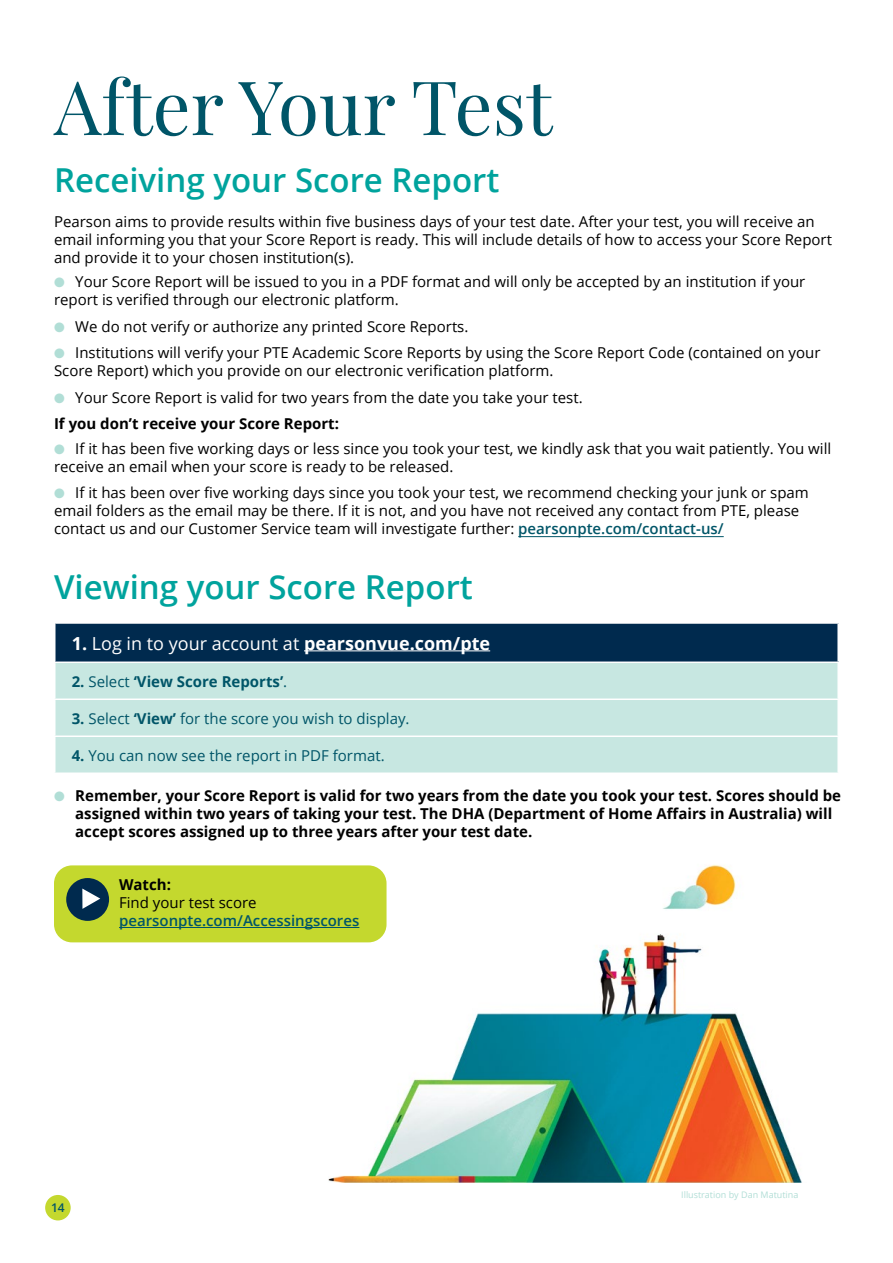
<style>
.page{position:relative;width:893px;height:1263px;background:#fff}
.page>*{position:absolute;margin:0;border:0;box-sizing:border-box;transform-origin:0 0}
.t1{font:75px "Playfair Display";color:#005568}
.t2{font:600 33px "Open Sans";color:#00a39d}
.t3{font:700 18px "Open Sans";color:#fff}
.t4{font:15px/18px "Open Sans";color:#000}
.t5{font:700 15px/18px "Open Sans";color:#000}
.t6{font:15px "Open Sans";color:#005568}
.t7{font:600 15px "Open Sans";color:#005568}
.t8{font:700 15px "Open Sans";color:#005568}
.t9{font:600 12px "Open Sans";color:#005568}
.t10{font:9px "Open Sans";color:#b1ded6}
.s1{color:#b1ded6}
.s2{font-weight:700}
.s3{font-weight:600;color:#005568}
.s4{font-weight:400}
</style>
<div class="page">
<div style="left:45px;top:1195px;width:26px;height:25px;background:#c4d82e;border-radius:50%"></div>
<img style="left:305px;top:865px;width:497px;height:317px">
<hr style="left:518px;top:536px;width:206px;height:1px;background:#005568">
<div style="left:55px;top:623px;width:783px;height:39px;background:#002a4e"></div>
<div style="left:56px;top:663px;width:781px;height:109px;background:#c7e7e1"></div>
<hr style="left:54px;top:622px;width:785px;height:2px;background:#fff">
<hr style="left:54px;top:624px;width:2px;height:37px;background:#fff">
<hr style="left:837px;top:624px;width:2px;height:37px;background:#fff">
<hr style="left:54px;top:661px;width:785px;height:2px;background:#fff">
<hr style="left:54px;top:698px;width:785px;height:2px;background:#fff">
<hr style="left:54px;top:735px;width:785px;height:2px;background:#fff">
<hr style="left:304px;top:650px;width:186px;height:1px;background:#fff">
<div style="left:54px;top:865px;width:333px;height:77px;background:#c4d82e;border-radius:18px"></div>
<hr style="left:119px;top:927px;width:240px;height:1px;background:#005568">
<div style="left:66px;top:878px;width:43px;height:43px;background:#002a4e;border-radius:50%"></div>
<svg style="left:82px;top:888px;width:18px;height:21px"></svg>
<h1 class="t1" style="left:54px;top:60px;width:500px">After Your Test</h1>
<h2 class="t2" style="left:54px;top:157px;width:447px">Receiving your Score Report</h2>
<p class="t4" style="left:54px;top:212px;width:779px">Pearson aims to provide results within five business days of your test date. After your test, you will receive an email informing you that your Score Report is ready. This will include details of how to access your Score Report and provide it to your chosen institution(s).</p>
<p class="t4" style="left:54px;top:272px;width:753px"><span class="s1">●</span> Your Score Report will be issued to you in a PDF format and will only be accepted by an institution if your report is verified through our electronic platform.</p>
<p class="t4" style="left:54px;top:317px;width:416px"><span class="s1">●</span> We do not verify or authorize any printed Score Reports.</p>
<p class="t4" style="left:54px;top:343px;width:768px"><span class="s1">●</span> Institutions will verify your PTE Academic Score Reports by using the Score Report Code (contained on your<br>Score Report) which you provide on our electronic verification platform.</p>
<p class="t4" style="left:54px;top:383px;width:530px;line-height:26.5px"><span class="s1">●</span> Your Score Report is valid for two years from the date you take your test.<br><span class="s2">If you don’t receive your Score Report:</span></p>
<p class="t4" style="left:54px;top:439px;width:779px"><span class="s1">●</span> If it has been five working days or less since you took your test, we kindly ask that you wait patiently. You will receive an email when your score is ready to be released.</p>
<p class="t4" style="left:54px;top:483px;width:756px"><span class="s1">●</span> If it has been over five working days since you took your test, we recommend checking your junk or spam email folders as the email may be there. If it is not, and you have not received any contact from PTE, please contact us and our Customer Service team will investigate further: <span class="s3">pearsonpte.com/contact-us/</span></p>
<h2 class="t2" style="left:54px;top:565px;width:420px">Viewing your Score Report</h2>
<p class="t3" style="left:72px;top:630px;width:420px">1. <span class="s4">Log in to your account at</span> pearsonvue.com/pte</p>
<p class="t8" style="left:72px;top:670px;width:217px">2. <span class="s4">Select</span> ‘View Score Reports’<span class="s4">.</span></p>
<p class="t6" style="left:72px;top:708px;width:339px"><span class="s2">3.</span> Select <span class="s2">‘View’</span> for the score you wish to display.</p>
<p class="t6" style="left:72px;top:745px;width:314px"><span class="s2">4.</span> You can now see the report in PDF format.</p>
<p class="t5" style="left:75px;top:786px;width:767px;text-indent:-21px"><span class="s1">●</span> Remember, your Score Report is valid for two years from the date you took your test. Scores should be assigned within two years of taking your test. The DHA (Department of Home Affairs in Australia) will accept scores assigned up to three years after your test date.</p>
<p class="t5" style="left:119px;top:875px;width:53px">Watch:</p>
<p class="t4" style="left:119px;top:893px;width:139px">Find your test score</p>
<p class="t7" style="left:119px;top:911px;width:242px">pearsonpte.com/Accessingscores</p>
<p class="t9" style="left:51px;top:1199px;width:15px">14</p>
<p class="t10" style="left:681px;top:1188px;width:119px">Illustration by Dan Matutina</p>
</div>
